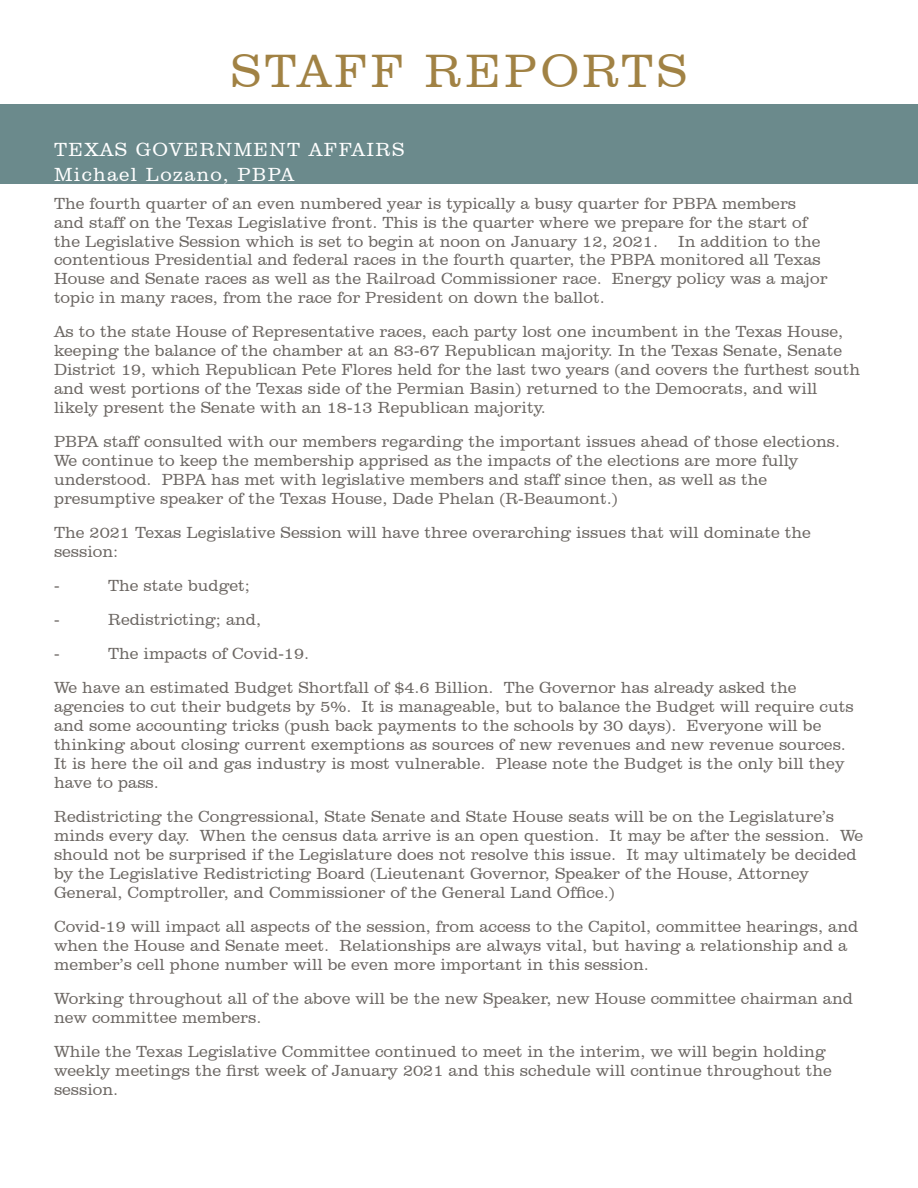
<style>
.page{position:relative;width:918px;height:1188px;background:#fff}
.page>*{position:absolute;margin:0;border:0;box-sizing:border-box;transform-origin:0 0}
.t1{font:300 48px "Clarendon BT";letter-spacing:.07em;color:#a18244}
.t2{font:300 19.5px/25.5px "Clarendon BT";letter-spacing:.07em;color:#fff}
.t3{font:300 16.5px/18.9px "Clarendon BT";color:#6c6763}
</style>
<div class="page">
<div style="left:0;top:104px;width:918px;height:80px;background:#6b8a8c"></div>
<p class="t1" style="left:231px;top:42px;width:458px">STAFF REPORTS</p>
<p class="t2" style="left:54px;top:136px;width:352px">TEXAS GOVERNMENT AFFAIRS<br>Michael Lozano, PBPA</p>
<p class="t3" style="left:54px;top:193px;width:775px">The fourth quarter of an even numbered year is typically a busy quarter for PBPA members and staff on the Texas Legislative front. This is the quarter where we prepare for the start of the Legislative Session which is set to begin at noon on January 12, 2021. In addition to the contentious Presidential and federal races in the fourth quarter, the PBPA monitored all Texas House and Senate races as well as the Railroad Commissioner race. Energy policy was a major topic in many races, from the race for President on down the ballot.</p>
<p class="t3" style="left:54px;top:322px;width:808px">As to the state House of Representative races, each party lost one incumbent in the Texas House, keeping the balance of the chamber at an 83-67 Republican majority. In the Texas Senate, Senate District 19, which Republican Pete Flores held for the last two years (and covers the furthest south and west portions of the Texas side of the Permian Basin) returned to the Democrats, and will likely present the Senate with an 18-13 Republican majority.</p>
<p class="t3" style="left:54px;top:432px;width:788px">PBPA staff consulted with our members regarding the important issues ahead of those elections.<br>We continue to keep the membership apprised as the impacts of the elections are more fully understood. PBPA has met with legislative members and staff since then, as well as the presumptive speaker of the Texas House, Dade Phelan (R-Beaumont.)</p>
<p class="t3" style="left:54px;top:523px;width:758px">The 2021 Texas Legislative Session will have three overarching issues that will dominate the session:</p>
<p class="t3" style="left:54px;top:576px;width:7px">-</p>
<p class="t3" style="left:108px;top:576px;width:143px">The state budget;</p>
<p class="t3" style="left:54px;top:610px;width:7px">-</p>
<p class="t3" style="left:108px;top:610px;width:155px">Redistricting; and,</p>
<p class="t3" style="left:54px;top:644px;width:7px">-</p>
<p class="t3" style="left:108px;top:644px;width:203px">The impacts of Covid-19.</p>
<p class="t3" style="left:54px;top:678px;width:801px">We have an estimated Budget Shortfall of $4.6 Billion. The Governor has already asked the agencies to cut their budgets by 5%. It is manageable, but to balance the Budget will require cuts and some accounting tricks (push back payments to the schools by 30 days). Everyone will be thinking about closing current exemptions as sources of new revenues and new revenue sources.<br>It is here the oil and gas industry is most vulnerable. Please note the Budget is the only bill they have to pass.</p>
<p class="t3" style="left:54px;top:807px;width:811px">Redistricting the Congressional, State Senate and State House seats will be on the Legislature’s minds every day. When the census data arrive is an open question. It may be after the session. We should not be surprised if the Legislature does not resolve this issue. It may ultimately be decided by the Legislative Redistricting Board (Lieutenant Governor, Speaker of the House, Attorney General, Comptroller, and Commissioner of the General Land Office.)</p>
<p class="t3" style="left:54px;top:916px;width:806px">Covid-19 will impact all aspects of the session, from access to the Capitol, committee hearings, and when the House and Senate meet. Relationships are always vital, but having a relationship and a member’s cell phone number will be even more important in this session.</p>
<p class="t3" style="left:54px;top:988px;width:801px">Working throughout all of the above will be the new Speaker, new House committee chairman and new committee members.</p>
<p class="t3" style="left:54px;top:1041px;width:780px">While the Texas Legislative Committee continued to meet in the interim, we will begin holding weekly meetings the first week of January 2021 and this schedule will continue throughout the session.</p>
</div>
